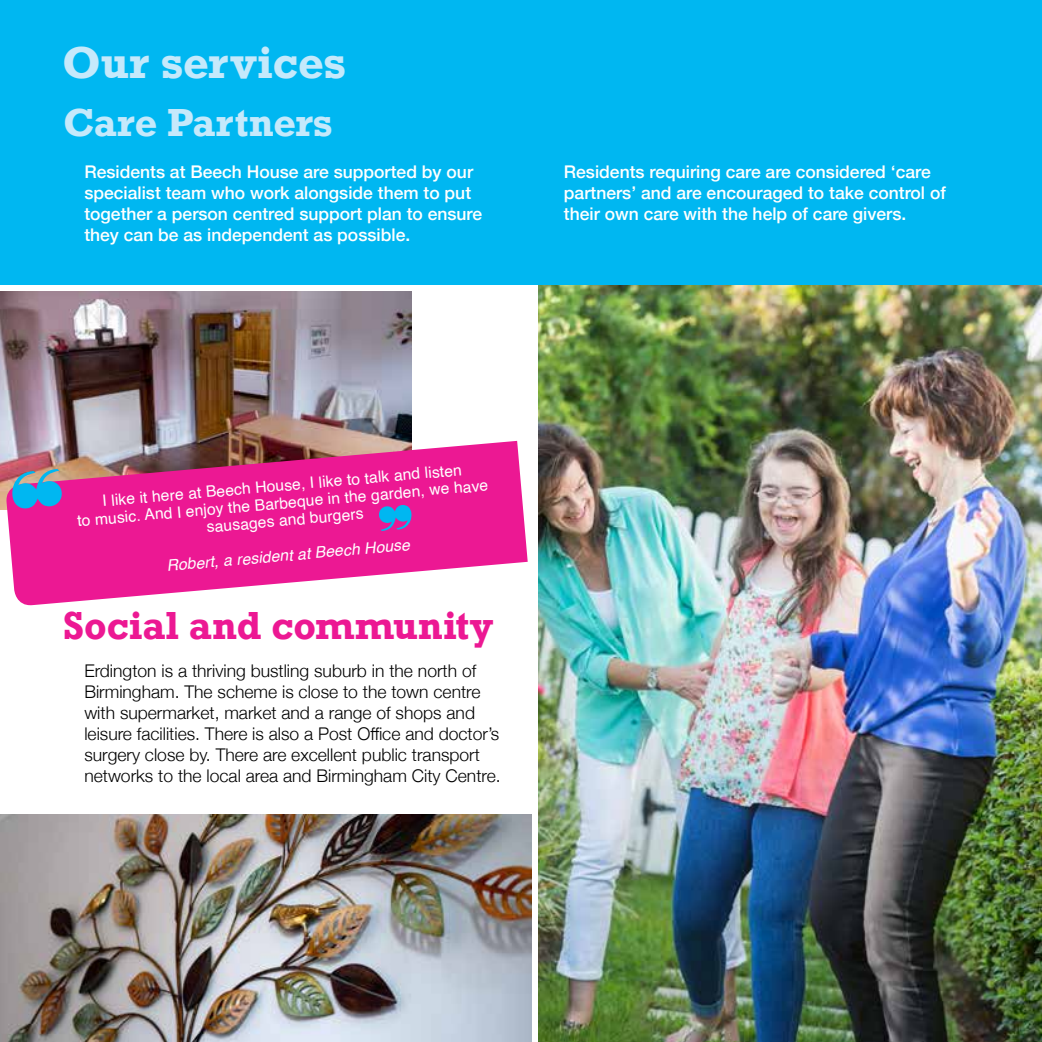
<style>
.page{position:relative;width:1042px;height:1042px;background:#fff}
.page>*{position:absolute;margin:0;border:0;box-sizing:border-box;transform-origin:0 0}
.t1{font:700 42px "Rockwell";color:#c5e9fb}
.t2{font:700 36.75px "Rockwell";color:#ec1893}
.t3{font:700 36.75px "Rockwell";letter-spacing:-.005em;color:#c5e9fb}
.t4{font:300 17.5px/21px "Helvetica Neue";color:#000}
.t5{font:500 17.5px/21px "Helvetica Neue";color:#fff}
.t6{font:15.75px/17.5px "Helvetica";color:#fff;text-align:center}
.t7{font:italic 15.75px "Helvetica";color:#fff}
</style>
<div class="page">
<img style="left:538px;top:285px;width:504px;height:757px">
<div style="left:0;top:0;width:1042px;height:285px;background:#00b7f1"></div>
<img style="left:0;top:291px;width:411px;height:219px">
<img style="left:0;top:814px;width:532px;height:228px">
<svg style="left:5px;top:441px;width:523px;height:165px;fill:#ec1893"></svg>
<svg style="left:378px;top:504px;width:35px;height:28px"></svg>
<svg style="left:10px;top:468px;width:53px;height:41px;background:#df458b"></svg>
<h1 class="t1" style="left:62px;top:50px;width:285px">Our services</h1>
<h2 class="t3" style="left:63px;top:111px;width:271px">Care Partners</h2>
<p class="t5" style="left:84px;top:161px;width:399px">Residents at Beech House are supported by our specialist team who work alongside them to put together a person centred support plan to ensure they can be as independent as possible.</p>
<p class="t5" style="left:564px;top:161px;width:383px">Residents requiring care are considered ‘care partners’ and are encouraged to take control of their own care with the help of care givers.</p>
<p class="t6" style="left:75px;top:496px;width:414px;rotate:-5deg">I like it here at Beech House, I like to talk and listen<br>to music. And I enjoy the Barbeque in the garden, we have sausages and burgers</p>
<p class="t7" style="left:166px;top:559px;width:246px;rotate:-5deg">Robert, a resident at Beech House</p>
<h2 class="t2" style="left:63px;top:614px;width:432px">Social and community</h2>
<p class="t4" style="left:84px;top:660px;width:418px">Erdington is a thriving bustling suburb in the north of Birmingham. The scheme is close to the town centre with supermarket, market and a range of shops and leisure facilities. There is also a Post Office and doctor’s surgery close by. There are excellent public transport networks to the local area and Birmingham City Centre.</p>
</div>
